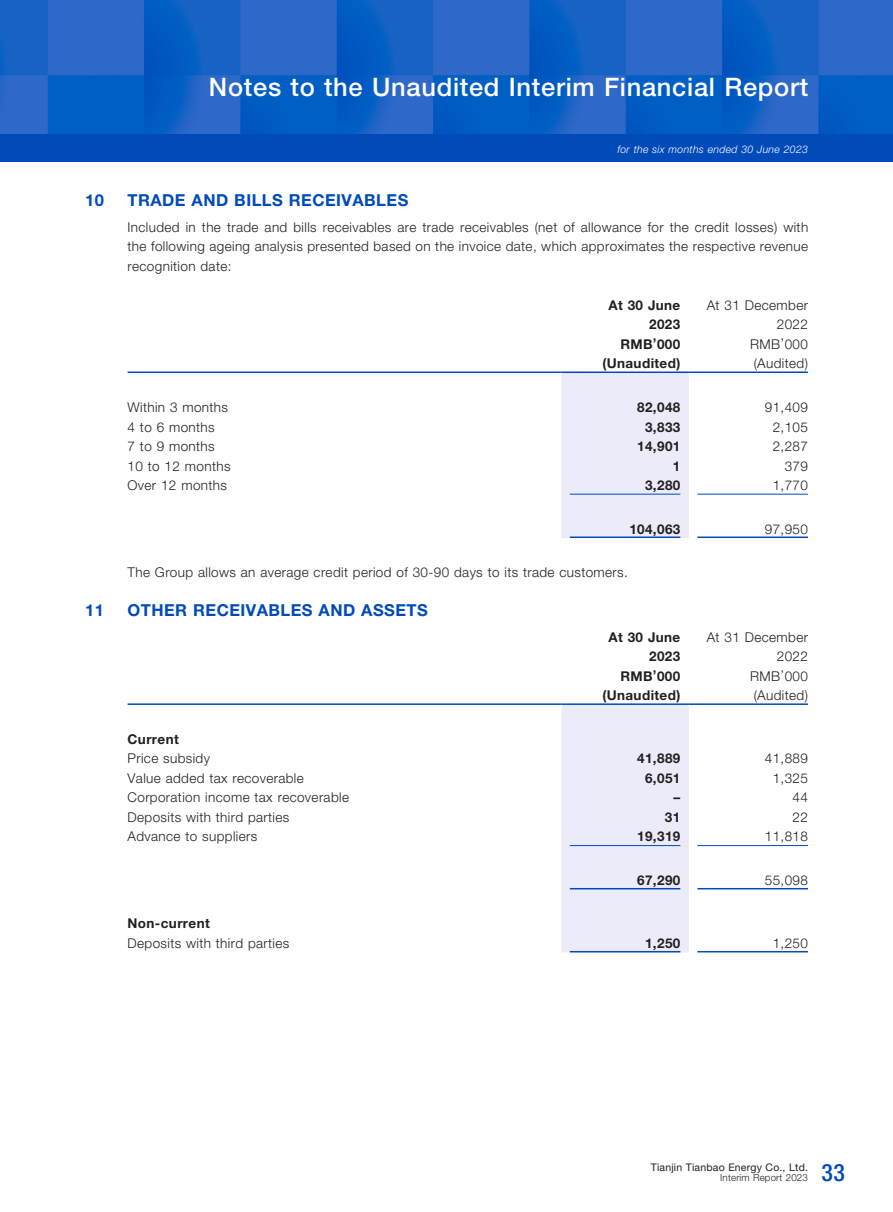
<style>
.page{position:relative;width:893px;height:1212px;background:#fff}
.page>*{position:absolute;margin:0;border:0;box-sizing:border-box;transform-origin:0 0}
.t1{font:500 25.5px "Helvetica Neue LT Std";letter-spacing:.03em;color:#fff}
.t2{font:500 condensed 24px "Helvetica Neue LT Std";color:#004aba}
.t3{font:700 16.5px "Helvetica Neue LT Std";letter-spacing:.03em;color:#004aba}
.t4{font:300 13.5px/19.5px "Helvetica Neue LT Std";letter-spacing:.03em;color:#231f20;text-align:right}
.t5{font:700 13.5px/19.5px "Helvetica Neue LT Std";letter-spacing:.03em;color:#231f20;text-align:right}
.t6{font:italic 300 10.5px "Helvetica Neue LT Std";letter-spacing:.03em;color:#fff}
.t7{font:10.5px "Helvetica Neue LT Std";letter-spacing:.02em;color:#231f20}
.t8{font:300 9.75px "Helvetica Neue LT Std";letter-spacing:.02em;color:#231f20}
</style>
<div class="page">
<img style="left:0;top:0;width:893px;height:134px">
<div style="left:0;top:134px;width:893px;height:28px;background:#004aba"></div>
<div style="left:561px;top:373px;width:128px;height:165px;background:#ebebf9"></div>
<hr style="left:128px;top:371px;width:433px;height:2px;background:#004aba">
<hr style="left:561px;top:371px;width:128px;height:2px;background:#004aba">
<hr style="left:689px;top:371px;width:119px;height:2px;background:#004aba">
<hr style="left:570px;top:494px;width:110px;height:1px;background:#004aba">
<hr style="left:697px;top:494px;width:111px;height:1px;background:#004aba">
<hr style="left:570px;top:536px;width:110px;height:2px;background:#004aba">
<hr style="left:697px;top:536px;width:111px;height:2px;background:#004aba">
<div style="left:561px;top:705px;width:128px;height:247px;background:#ebebf9"></div>
<hr style="left:128px;top:703px;width:433px;height:2px;background:#004aba">
<hr style="left:561px;top:703px;width:128px;height:2px;background:#004aba">
<hr style="left:689px;top:703px;width:119px;height:2px;background:#004aba">
<hr style="left:570px;top:845px;width:110px;height:1px;background:#004aba">
<hr style="left:697px;top:845px;width:111px;height:1px;background:#004aba">
<hr style="left:570px;top:888px;width:110px;height:1px;background:#004aba">
<hr style="left:697px;top:888px;width:111px;height:1px;background:#004aba">
<hr style="left:570px;top:951px;width:110px;height:1px;background:#004aba">
<hr style="left:697px;top:951px;width:111px;height:1px;background:#004aba">
<h1 class="t1" style="left:209px;top:72px;width:601px">Notes to the Unaudited Interim Financial Report</h1>
<p class="t6" style="left:617px;top:143px;width:192px">for the six months ended 30 June 2023</p>
<p class="t3" style="left:85px;top:190px;width:20px">10</p>
<p class="t3" style="left:128px;top:190px;width:282px">TRADE AND BILLS RECEIVABLES</p>
<p class="t4" style="left:128px;top:217px;width:682px;text-align:justify">Included in the trade and bills receivables are trade receivables (net of allowance for the credit losses) with the following ageing analysis presented based on the invoice date, which approximates the respective revenue recognition date:</p>
<p class="t5" style="left:608px;top:295px;width:73px">At 30 June<br>2023</p>
<p class="t4" style="left:707px;top:295px;width:103px">At 31 December<br>2022</p>
<p class="t5" style="left:620px;top:334px;width:62px">RMB’000</p>
<p class="t4" style="left:750px;top:334px;width:59px">RMB’000</p>
<p class="t5" style="left:602px;top:354px;width:80px">(Unaudited)</p>
<p class="t4" style="left:754px;top:354px;width:56px">(Audited)</p>
<p class="t4" style="left:128px;top:397px;width:102px">Within 3 months</p>
<p class="t5" style="left:637px;top:397px;width:45px">82,048</p>
<p class="t4" style="left:765px;top:397px;width:45px">91,409</p>
<p class="t4" style="left:128px;top:417px;width:89px">4 to 6 months</p>
<p class="t5" style="left:645px;top:417px;width:37px">3,833</p>
<p class="t4" style="left:773px;top:417px;width:37px">2,105</p>
<p class="t4" style="left:128px;top:436px;width:89px">7 to 9 months</p>
<p class="t5" style="left:637px;top:436px;width:45px">14,901</p>
<p class="t4" style="left:773px;top:436px;width:37px">2,287</p>
<p class="t4" style="left:128px;top:456px;width:104px">10 to 12 months</p>
<p class="t5" style="left:673px;top:456px;width:9px">1</p>
<p class="t4" style="left:785px;top:456px;width:25px">379</p>
<p class="t4" style="left:128px;top:475px;width:101px">Over 12 months</p>
<p class="t5" style="left:645px;top:475px;width:37px">3,280</p>
<p class="t4" style="left:773px;top:475px;width:37px">1,770</p>
<p class="t5" style="left:629px;top:519px;width:53px">104,063</p>
<p class="t4" style="left:765px;top:519px;width:45px">97,950</p>
<p class="t4" style="left:128px;top:562px;width:502px">The Group allows an average credit period of 30-90 days to its trade customers.</p>
<p class="t3" style="left:85px;top:600px;width:20px">11</p>
<p class="t3" style="left:128px;top:600px;width:302px">OTHER RECEIVABLES AND ASSETS</p>
<p class="t5" style="left:608px;top:627px;width:73px">At 30 June<br>2023</p>
<p class="t4" style="left:707px;top:627px;width:103px">At 31 December<br>2022</p>
<p class="t5" style="left:620px;top:666px;width:62px">RMB’000</p>
<p class="t4" style="left:750px;top:666px;width:59px">RMB’000</p>
<p class="t5" style="left:602px;top:685px;width:80px">(Unaudited)</p>
<p class="t4" style="left:754px;top:685px;width:56px">(Audited)</p>
<p class="t5" style="left:128px;top:729px;width:53px">Current</p>
<p class="t4" style="left:128px;top:748px;width:84px">Price subsidy</p>
<p class="t5" style="left:637px;top:748px;width:45px">41,889</p>
<p class="t4" style="left:765px;top:748px;width:45px">41,889</p>
<p class="t4" style="left:128px;top:768px;width:178px">Value added tax recoverable</p>
<p class="t5" style="left:645px;top:768px;width:37px">6,051</p>
<p class="t4" style="left:773px;top:768px;width:37px">1,325</p>
<p class="t4" style="left:128px;top:787px;width:223px">Corporation income tax recoverable</p>
<p class="t5" style="left:674px;top:787px;width:8px">–</p>
<p class="t4" style="left:792px;top:787px;width:17px">44</p>
<p class="t4" style="left:128px;top:807px;width:163px">Deposits with third parties</p>
<p class="t5" style="left:665px;top:807px;width:17px">31</p>
<p class="t4" style="left:792px;top:807px;width:17px">22</p>
<p class="t4" style="left:128px;top:826px;width:131px">Advance to suppliers</p>
<p class="t5" style="left:637px;top:826px;width:45px">19,319</p>
<p class="t4" style="left:765px;top:826px;width:45px">11,818</p>
<p class="t5" style="left:637px;top:870px;width:45px">67,290</p>
<p class="t4" style="left:765px;top:870px;width:45px">55,098</p>
<p class="t5" style="left:128px;top:913px;width:84px">Non-current</p>
<p class="t4" style="left:128px;top:933px;width:163px">Deposits with third parties</p>
<p class="t5" style="left:645px;top:933px;width:37px">1,250</p>
<p class="t4" style="left:773px;top:933px;width:37px">1,250</p>
<p class="t7" style="left:651px;top:1161px;width:159px">Tianjin Tianbao Energy Co., Ltd.</p>
<p class="t8" style="left:720px;top:1172px;width:89px">Interim Report 2023</p>
<h2 class="t2" style="left:821px;top:1158px;width:25px">33</h2>
</div>
